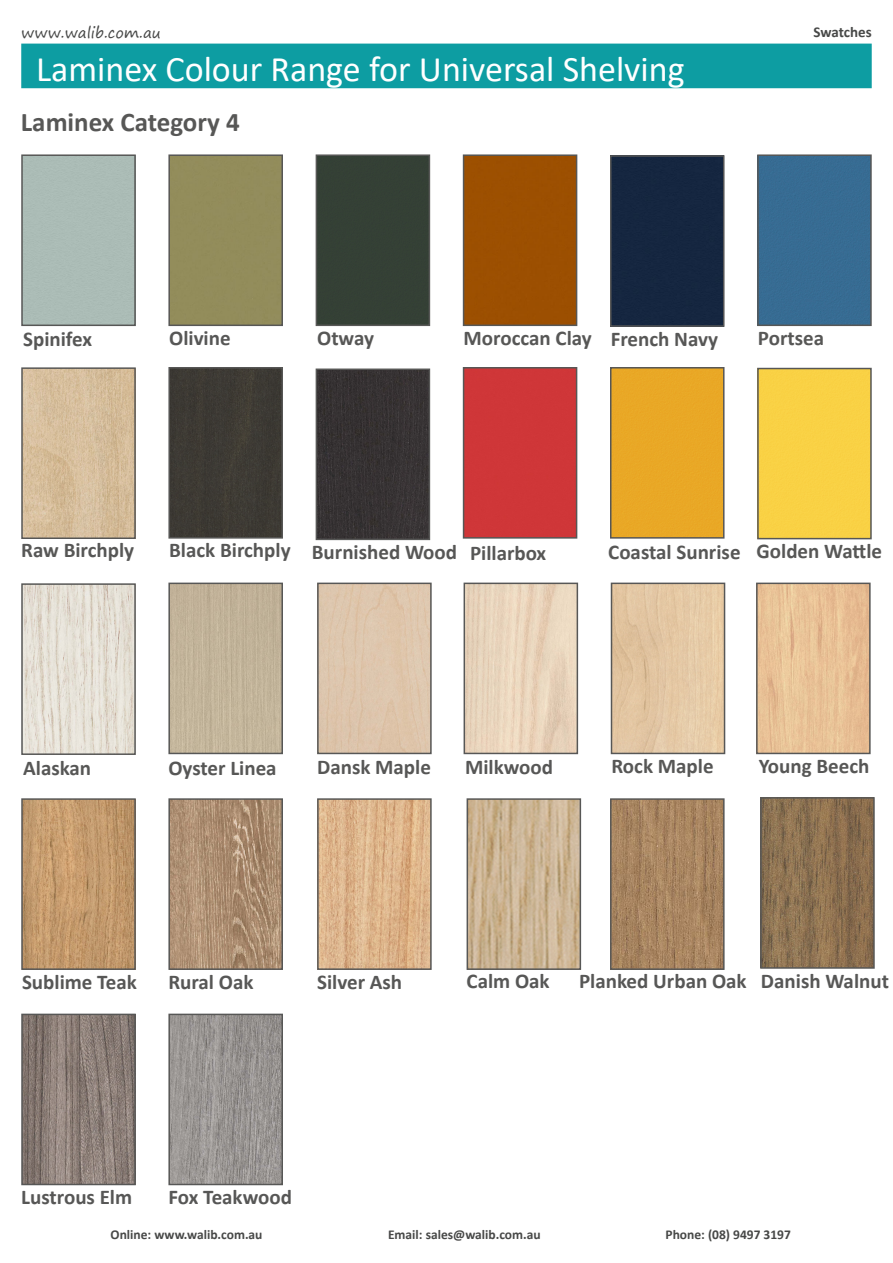
<style>
.page{position:relative;width:893px;height:1263px;background:#fff}
.page>*{position:absolute;margin:0;border:0;box-sizing:border-box;transform-origin:0 0}
.t1{font:36px "Calibri";color:#fff}
.item_sku_reference{font:700 27px "Calibri";color:#575756}
.item_sku_reference-2{font:700 21px "Calibri";color:#575756}
.t2{font:15px "Segoe Print";color:#474847}
.t3{font:700 15px "Calibri";letter-spacing:-.01em;color:#474847}
.t4{font:700 13.5px "Calibri";color:#474847}
</style>
<div class="page">
<div style="left:21px;top:44px;width:851px;height:44px;background:#0d9da2"></div>
<div style="left:21px;top:154px;width:115px;height:172px;border:2px solid #575756"></div>
<div style="left:171px;top:157px;width:109px;height:166px;background:#938d5b"></div>
<div style="left:168px;top:154px;width:115px;height:172px;border:2px solid #575756"></div>
<div style="left:319px;top:157px;width:108px;height:166px;background:#344035"></div>
<div style="left:316px;top:154px;width:114px;height:172px;border:2px solid #575756"></div>
<div style="left:466px;top:157px;width:108px;height:166px;background:#9c4f01"></div>
<div style="left:463px;top:154px;width:114px;height:172px;border:2px solid #575756"></div>
<div style="left:613px;top:158px;width:108px;height:166px;background:#152640"></div>
<div style="left:610px;top:155px;width:114px;height:172px;border:2px solid #575756"></div>
<div style="left:760px;top:157px;width:109px;height:166px;background:#376c93"></div>
<div style="left:757px;top:154px;width:115px;height:172px;border:2px solid #575756"></div>
<div style="left:613px;top:370px;width:108px;height:166px;background:#e9a826"></div>
<div style="left:610px;top:367px;width:114px;height:172px;border:2px solid #575756"></div>
<div style="left:466px;top:370px;width:108px;height:166px;background:#cf3638"></div>
<div style="left:463px;top:367px;width:114px;height:172px;border:2px solid #575756"></div>
<div style="left:760px;top:371px;width:109px;height:165px;background:#f9d144"></div>
<div style="left:757px;top:368px;width:115px;height:171px;border:2px solid #575756"></div>
<img style="left:319px;top:371px;width:108px;height:166px">
<div style="left:316px;top:368px;width:114px;height:172px;border:2px solid #575756"></div>
<div style="left:171px;top:370px;width:109px;height:166px;background:#3d3a34"></div>
<div style="left:168px;top:367px;width:115px;height:172px;border:2px solid #575756"></div>
<img style="left:24px;top:370px;width:109px;height:166px">
<div style="left:21px;top:367px;width:115px;height:172px;border:2px solid #575756"></div>
<img style="left:171px;top:586px;width:109px;height:165px">
<div style="left:168px;top:583px;width:115px;height:171px;border:2px solid #575756"></div>
<img style="left:467px;top:586px;width:108px;height:165px">
<div style="left:464px;top:583px;width:114px;height:171px;border:2px solid #575756"></div>
<img style="left:24px;top:586px;width:109px;height:166px">
<div style="left:21px;top:583px;width:115px;height:172px;border:2px solid #575756"></div>
<div style="left:320px;top:586px;width:109px;height:165px;background:#dec6ad"></div>
<div style="left:317px;top:583px;width:115px;height:171px;border:2px solid #575756"></div>
<img style="left:614px;top:586px;width:108px;height:165px">
<div style="left:611px;top:583px;width:114px;height:171px;border:2px solid #575756"></div>
<img style="left:759px;top:586px;width:109px;height:165px">
<div style="left:756px;top:583px;width:115px;height:171px;border:2px solid #575756"></div>
<img style="left:171px;top:801px;width:109px;height:166px">
<div style="left:168px;top:798px;width:115px;height:172px;border:2px solid #575756"></div>
<img style="left:24px;top:801px;width:109px;height:166px">
<div style="left:21px;top:798px;width:115px;height:172px;border:2px solid #575756"></div>
<img style="left:320px;top:801px;width:109px;height:166px">
<div style="left:317px;top:798px;width:115px;height:172px;border:2px solid #575756"></div>
<img style="left:763px;top:800px;width:109px;height:166px">
<div style="left:760px;top:797px;width:115px;height:172px;border:2px solid #575756"></div>
<img style="left:613px;top:801px;width:109px;height:166px">
<div style="left:610px;top:798px;width:115px;height:172px;border:2px solid #575756"></div>
<img style="left:470px;top:801px;width:108px;height:166px">
<div style="left:467px;top:798px;width:114px;height:172px;border:2px solid #575756"></div>
<img style="left:24px;top:1017px;width:109px;height:165px">
<div style="left:21px;top:1014px;width:115px;height:171px;border:2px solid #575756"></div>
<img style="left:171px;top:1017px;width:109px;height:165px">
<div style="left:168px;top:1014px;width:115px;height:171px;border:2px solid #575756"></div>
<p class="t2" style="left:21px;top:20px;width:141px">www.walib.com.au</p>
<p class="t3" style="left:814px;top:21px;width:60px">Swatches</p>
<p class="t1" style="left:36px;top:44px;width:650px">Laminex Colour Range for Universal Shelving</p>
<p class="item_sku_reference" style="left:21px;top:103px;width:220px">Laminex Category 4</p>
<p class="item_sku_reference-2" style="left:23px;top:324px;width:70px">Spinifex</p>
<p class="item_sku_reference-2" style="left:169px;top:323px;width:63px">Olivine</p>
<p class="item_sku_reference-2" style="left:317px;top:323px;width:58px">Otway</p>
<p class="item_sku_reference-2" style="left:464px;top:323px;width:130px">Moroccan Clay</p>
<p class="item_sku_reference-2" style="left:611px;top:324px;width:109px">French Navy</p>
<p class="item_sku_reference-2" style="left:758px;top:323px;width:68px">Portsea</p>
<p class="item_sku_reference-2" style="left:21px;top:536px;width:114px">Raw Birchply</p>
<p class="item_sku_reference-2" style="left:169px;top:536px;width:123px">Black Birchply</p>
<p class="item_sku_reference-2" style="left:312px;top:537px;width:147px">Burnished Wood</p>
<p class="item_sku_reference-2" style="left:470px;top:538px;width:78px">Pillarbox</p>
<p class="item_sku_reference-2" style="left:608px;top:537px;width:134px">Coastal Sunrise</p>
<p class="item_sku_reference-2" style="left:756px;top:536px;width:127px">Golden Wattle</p>
<p class="item_sku_reference-2" style="left:23px;top:753px;width:70px">Alaskan</p>
<p class="item_sku_reference-2" style="left:168px;top:753px;width:110px">Oyster Linea</p>
<p class="item_sku_reference-2" style="left:317px;top:752px;width:115px">Dansk Maple</p>
<p class="item_sku_reference-2" style="left:465px;top:752px;width:90px">Milkwood</p>
<p class="item_sku_reference-2" style="left:611px;top:751px;width:104px">Rock Maple</p>
<p class="item_sku_reference-2" style="left:759px;top:751px;width:112px">Young Beech</p>
<p class="item_sku_reference-2" style="left:22px;top:967px;width:116px">Sublime Teak</p>
<p class="item_sku_reference-2" style="left:168px;top:967px;width:87px">Rural Oak</p>
<p class="item_sku_reference-2" style="left:317px;top:967px;width:87px">Silver Ash</p>
<p class="item_sku_reference-2" style="left:579px;top:966px;width:169px">Planked Urban Oak</p>
<p class="item_sku_reference-2" style="left:761px;top:966px;width:130px">Danish Walnut</p>
<p class="item_sku_reference-2" style="left:467px;top:966px;width:85px">Calm Oak</p>
<p class="item_sku_reference-2" style="left:21px;top:1182px;width:112px">Lustrous Elm</p>
<p class="item_sku_reference-2" style="left:168px;top:1182px;width:125px">Fox Teakwood</p>
<p class="t4" style="left:111px;top:1225px;width:153px">Online: www.walib.com.au</p>
<p class="t4" style="left:388px;top:1225px;width:154px">Email: sales@walib.com.au</p>
<p class="t4" style="left:665px;top:1225px;width:127px">Phone: (08) 9497 3197</p>
</div>
